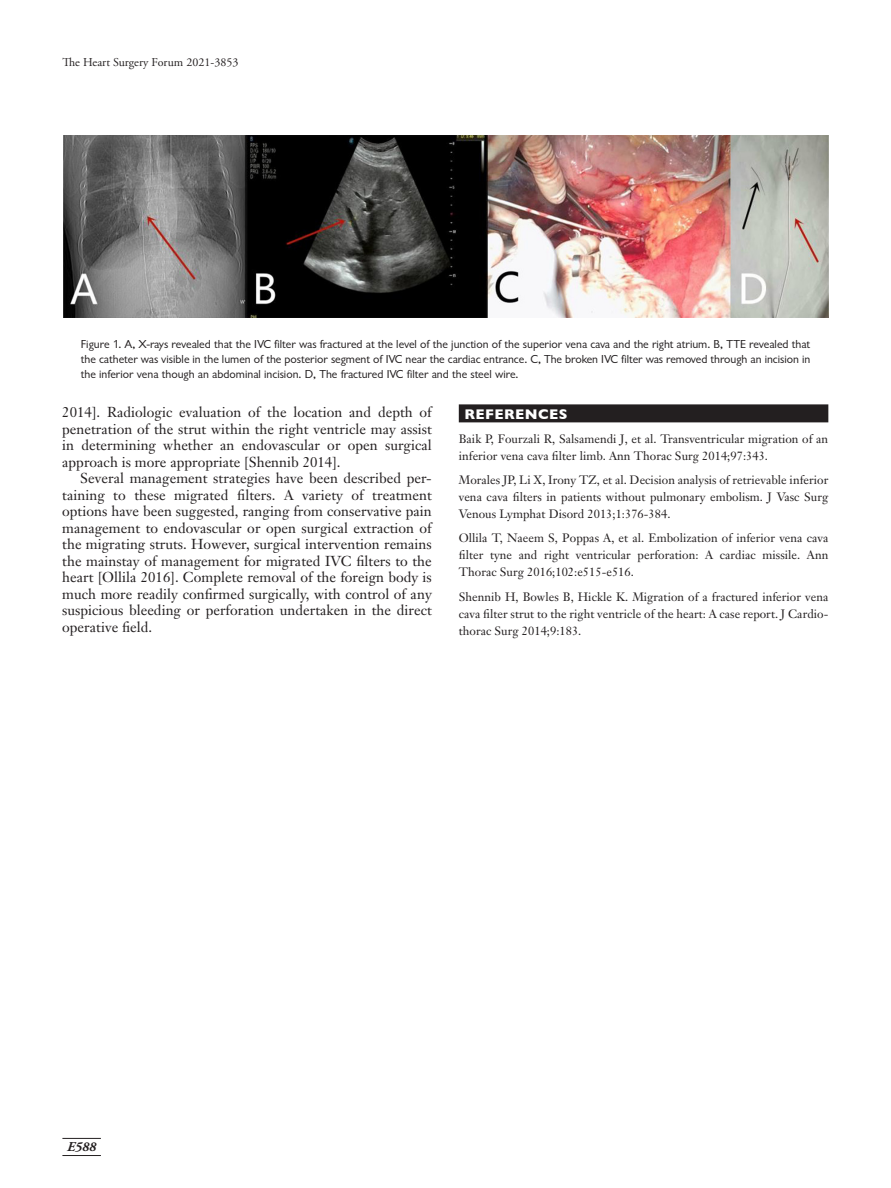
<style>
.page{position:relative;width:891px;height:1188px;background:#fff}
.page>*{position:absolute;margin:0;border:0;box-sizing:border-box;transform-origin:0 0}
.Body_Text{font:14.25px/16.5px "Janson Text";letter-spacing:.005em;color:#231f20;text-align:justify}
.t1{font:700 14.25px "Gill Sans";letter-spacing:.03em;color:#fff}
.t2{font:italic 700 13.5px "Adobe Garamond Pro";color:#231f20}
.References{font:12px/17px "Janson Text";letter-spacing:.005em;color:#231f20;text-align:justify}
.Figure_Legend{font:12px/15px "Classical Sans Regular DTC";color:#231f20;text-align:justify}
.t3{font:12px "Adobe Garamond Pro";letter-spacing:.005em;color:#231f20}
</style>
<div class="page">
<hr style="left:62px;top:1138px;width:39px;height:1px;background:#231f20">
<hr style="left:62px;top:1155px;width:39px;height:1px;background:#231f20">
<div style="left:459px;top:404px;width:369px;height:18px;background:#231f20"></div>
<img style="left:64px;top:136px;width:764px;height:181px">
<p class="t3" style="left:62px;top:55px;width:178px">The Heart Surgery Forum 2021-3853</p>
<p class="Figure_Legend" style="left:81px;top:336px;width:731px">Figure 1. A, X-rays revealed that the IVC filter was fractured at the level of the junction of the superior vena cava and the right atrium. B, TTE revealed that the catheter was visible in the lumen of the posterior segment of IVC near the cardiac entrance. C, The broken IVC filter was removed through an incision in the inferior vena though an abdominal incision. D, The fractured IVC filter and the steel wire.</p>
<p class="Body_Text" style="left:62px;top:404px;width:371px">2014]. Radiologic evaluation of the location and depth of penetration of the strut within the right ventricle may assist in determining whether an endovascular or open surgical approach is more appropriate [Shennib 2014].</p>
<p class="Body_Text" style="left:62px;top:470px;width:371px;text-indent:18px">Several management strategies have been described per&shy;taining to these migrated filters. A variety of treatment options have been suggested, ranging from conservative pain management to endovascular or open surgical extraction of the migrating struts. However, surgical intervention remains the mainstay of management for migrated IVC filters to the heart [Ollila 2016]. Complete removal of the foreign body is much more readily confirmed surgically, with control of any suspicious bleeding or perforation undertaken in the direct operative field.</p>
<h1 class="t1" style="left:465px;top:402px;width:105px">REFERENCES</h1>
<p class="References" style="left:459px;top:430px;width:371px">Baik P, Fourzali R, Salsamendi J, et al. Transventricular migration of an inferior vena cava filter limb. Ann Thorac Surg 2014;97:343.</p>
<p class="References" style="left:459px;top:471px;width:371px">Morales JP, Li X, Irony TZ, et al. Decision analysis of retrievable inferior vena cava filters in patients without pulmonary embolism. J Vasc Surg Venous Lymphat Disord 2013;1:376-384.</p>
<p class="References" style="left:459px;top:530px;width:371px">Ollila T, Naeem S, Poppas A, et al. Embolization of inferior vena cava filter tyne and right ventricular perforation: A cardiac missile. Ann Thorac Surg 2016;102:e515-e516.</p>
<p class="References" style="left:459px;top:588px;width:371px">Shennib H, Bowles B, Hickle K. Migration of a fractured inferior vena cava filter strut to the right ventricle of the heart: A case report. J Cardio&shy;thorac Surg 2014;9:183.</p>
<p class="t2" style="left:67px;top:1139px;width:31px">E588</p>
</div>
